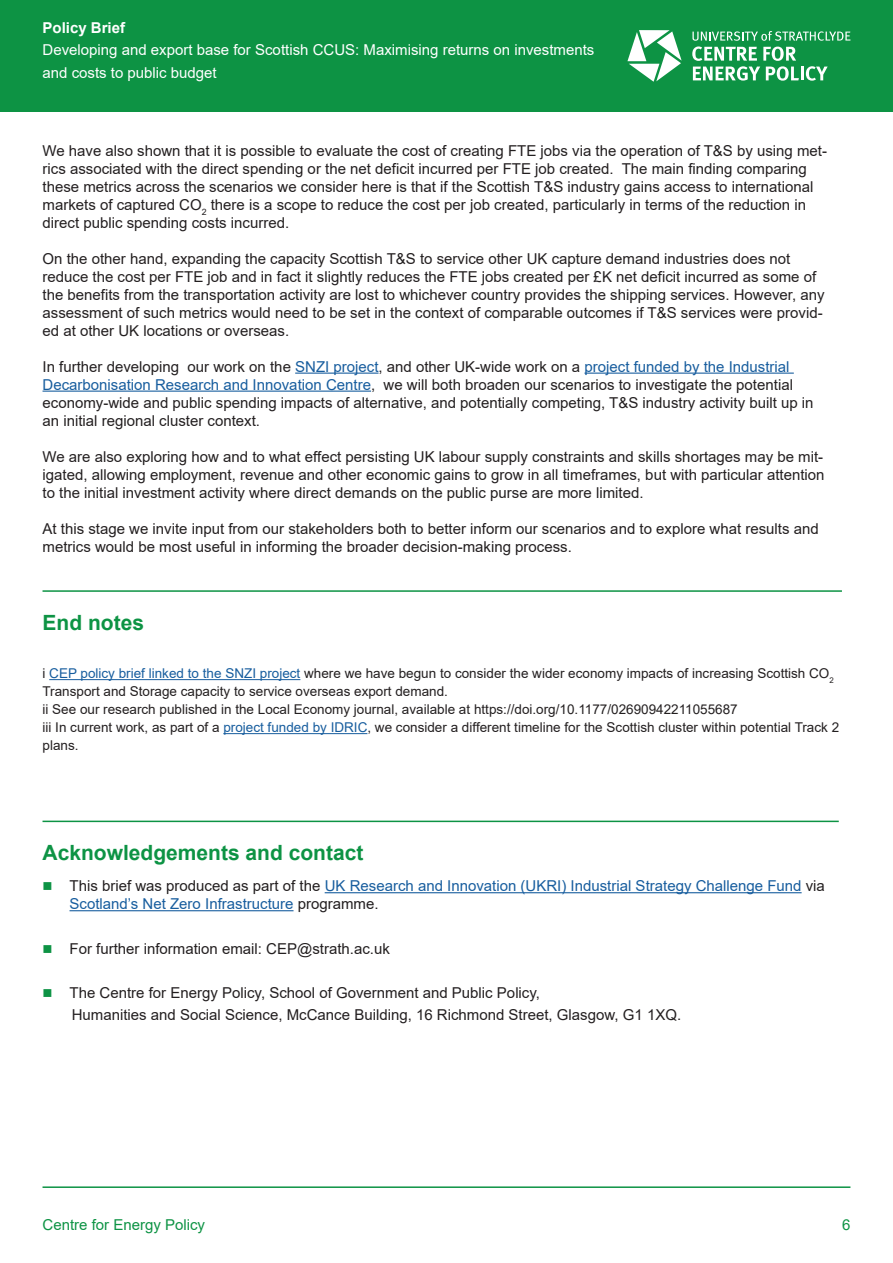
<style>
.page{position:relative;width:893px;height:1263px;background:#fff}
.page>*{position:absolute;margin:0;border:0;box-sizing:border-box;transform-origin:0 0}
.Heading_green_line_above{font:700 21px "Arial";color:#0d9344}
.Green_bullets{font:15px/18px "Arial";color:#231f20}
.t1{font:15px/18px "Arial";color:#175d9e}
.t2{font:15px/22.5px "Arial";color:#fff}
.t3{font:15px "Arial";color:#0d9344}
.t4{font:700 15px "Arial";color:#fff}
.t5{font:13.5px/18px "Arial";color:#231f20}
.s1{color:#175d9e}
.s2{color:#0d9344}
.s3{color:#231f20}
</style>
<div class="page">
<div style="left:0;top:0;width:893px;height:112px;background:#0d9344"></div>
<hr style="left:43px;top:1186px;width:807px;height:2px;background:#0d9344">
<svg style="left:692px;top:31px;width:158px;height:50px"></svg>
<svg style="left:627px;top:30px;width:55px;height:52px"></svg>
<hr style="left:43px;top:821px;width:796px;height:1px;background:#0d9344">
<hr style="left:325px;top:892px;width:477px;height:1px;background:#175d9e">
<hr style="left:70px;top:910px;width:224px;height:1px;background:#175d9e">
<hr style="left:295px;top:373px;width:84px;height:1px;background:#175d9e">
<hr style="left:584px;top:373px;width:210px;height:1px;background:#175d9e">
<hr style="left:43px;top:391px;width:328px;height:1px;background:#175d9e">
<hr style="left:43px;top:590px;width:799px;height:2px;background:#0d9344">
<hr style="left:49px;top:679px;width:251px;height:1px;background:#175d9e">
<hr style="left:223px;top:733px;width:144px;height:1px;background:#175d9e">
<p class="t4" style="left:43px;top:17px;width:84px">Policy Brief</p>
<p class="t2" style="left:43px;top:39px;width:553px">Developing and export base for Scottish CCUS: Maximising returns on investments and costs to public budget</p>
<p class="Green_bullets" style="left:43px;top:141px;width:786px">We have also shown that it is possible to evaluate the cost of creating FTE jobs via the operation of T&amp;S by using met&shy;rics associated with the direct spending or the net deficit incurred per FTE job created. The main finding comparing these metrics across the scenarios we consider here is that if the Scottish T&amp;S industry gains access to international markets of captured CO<sub>2</sub> there is a scope to reduce the cost per job created, particularly in terms of the reduction in direct public spending costs incurred.</p>
<p class="Green_bullets" style="left:43px;top:249px;width:784px">On the other hand, expanding the capacity Scottish T&amp;S to service other UK capture demand industries does not reduce the cost per FTE job and in fact it slightly reduces the FTE jobs created per £K net deficit incurred as some of the benefits from the transportation activity are lost to whichever country provides the shipping services. However, any assessment of such metrics would need to be set in the context of comparable outcomes if T&amp;S services were provid&shy;ed at other UK locations or overseas.</p>
<p class="Green_bullets" style="left:43px;top:357px;width:772px">In further developing our work on the <span class="s1">SNZI project</span>, and other UK-wide work on a <span class="s1">project funded by the Industrial Decarbonisation Research and Innovation Centre</span>, we will both broaden our scenarios to investigate the potential economy-wide and public spending impacts of alternative, and potentially competing, T&amp;S industry activity built up in an initial regional cluster context.</p>
<p class="Green_bullets" style="left:43px;top:447px;width:783px;text-align:justify">We are also exploring how and to what effect persisting UK labour supply constraints and skills shortages may be mit&shy;igated, allowing employment, revenue and other economic gains to grow in all timeframes, but with particular attention to the initial investment activity where direct demands on the public purse are more limited.</p>
<p class="Green_bullets" style="left:43px;top:519px;width:778px">At this stage we invite input from our stakeholders both to better inform our scenarios and to explore what results and metrics would be most useful in informing the broader decision-making process.</p>
<p class="Heading_green_line_above" style="left:43px;top:608px;width:103px">End notes</p>
<p class="t5" style="left:43px;top:664px;width:793px">i <span class="s1">CEP policy brief linked to the SNZI project</span> where we have begun to consider the wider economy impacts of increasing Scottish CO<sub>2<br></sub>Transport and Storage capacity to service overseas export demand.</p>
<p class="t5" style="left:43px;top:700px;width:697px">ii See our research published in the Local Economy journal, available at https://doi.org/10.1177/02690942211055687</p>
<p class="t5" style="left:43px;top:718px;width:798px">iii In current work, as part of a <span class="s1">project funded by IDRIC</span>, we consider a different timeline for the Scottish cluster within potential Track 2 plans.</p>
<p class="Heading_green_line_above" style="left:43px;top:838px;width:322px">Acknowledgements and contact</p>
<p class="t1" style="left:70px;top:877px;width:757px;text-indent:-27px"><span class="s2">■</span> <span class="s3">This brief was produced as part of the</span> UK Research and Innovation (UKRI) Industrial Strategy Challenge Fund <span class="s3">via<br></span>Scotland’s Net Zero Infrastructure <span class="s3">programme.</span></p>
<p class="Green_bullets" style="left:43px;top:939px;width:349px"><span class="s2">■</span> For further information email: CEP@strath.ac.uk</p>
<p class="Green_bullets" style="left:43px;top:984px;width:499px"><span class="s2">■</span> The Centre for Energy Policy, School of Government and Public Policy,</p>
<p class="Green_bullets" style="left:72px;top:1006px;width:611px">Humanities and Social Science, McCance Building, 16 Richmond Street, Glasgow, G1 1XQ.</p>
<p class="t3" style="left:43px;top:1214px;width:164px">Centre for Energy Policy</p>
<p class="t3" style="left:842px;top:1214px;width:10px">6</p>
</div>
